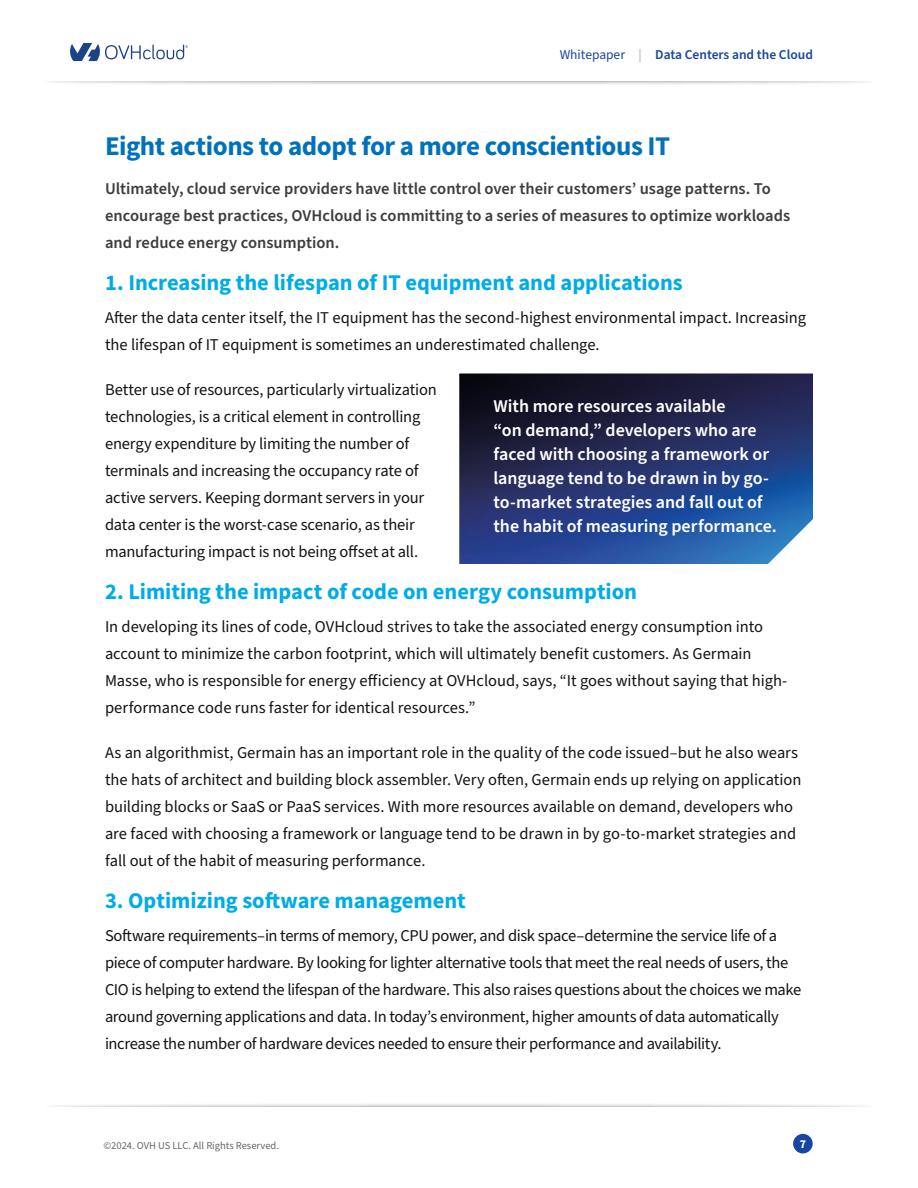
<style>
.page{position:relative;width:918px;height:1188px;background:#fff}
.page>*{position:absolute;margin:0;border:0;box-sizing:border-box;transform-origin:0 0}
.t1{font:700 27px "Source Sans Pro";letter-spacing:-.02em;color:#0072bc}
.t2{font:700 22.5px "Source Sans Pro";color:#00ace6}
.t3{font:600 18px/24px "Source Sans Pro";letter-spacing:-.005em;color:#fff}
.t4{font:16.5px/27px "Source Sans Pro";letter-spacing:-.01em;color:#131313}
.t5{font:600 16.5px/27px "Source Sans Pro";color:#3d3d3d}
.t6{font:600 13.5px "Source Sans Pro";color:#17479e}
.t7{font:700 12px "Source Sans Pro";color:#fff}
.t8{font:10.5px "Source Sans Pro";color:#666}
.s1{font-weight:400}
.s2{font-weight:400;color:#a7a7a7}
</style>
<div class="page">
<div style="left:793px;top:1134px;width:20px;height:19px;background:#17479e;border-radius:50%"></div>
<div style="left:42px;top:70px;width:835px;height:16px;background:#000;opacity:.75"></div>
<div style="left:20px;top:70px;width:879px;height:11px;background:#fff"></div>
<div style="left:42px;top:1102px;width:835px;height:16px;background:#000;opacity:.75"></div>
<div style="left:20px;top:1107px;width:879px;height:11px;background:#fff"></div>
<svg style="left:70px;top:43px;width:118px;height:18px"></svg>
<img style="left:459px;top:374px;width:354px;height:190px">
<p class="t6" style="left:560px;top:45px;width:255px"><span class="s1">Whitepaper</span> <span class="s2">|</span> Data Centers and the Cloud</p>
<h1 class="t1" style="left:105px;top:128px;width:567px">Eight actions to adopt for a more conscientious IT</h1>
<p class="t5" style="left:105px;top:176px;width:687px">Ultimately, cloud service providers have little control over their customers’ usage patterns. To encourage best practices, OVHcloud is committing to a series of measures to optimize workloads and reduce energy consumption.</p>
<h2 class="t2" style="left:105px;top:268px;width:579px">1. Increasing the lifespan of IT equipment and applications</h2>
<p class="t4" style="left:105px;top:305px;width:703px">After the data center itself, the IT equipment has the second-highest environmental impact. Increasing the lifespan of IT equipment is sometimes an underestimated challenge.</p>
<p class="t4" style="left:105px;top:377px;width:333px">Better use of resources, particularly virtualization technologies, is a critical element in controlling energy expenditure by limiting the number of terminals and increasing the occupancy rate of active servers. Keeping dormant servers in your data center is the worst-case scenario, as their manufacturing impact is not being offset at all.</p>
<h2 class="t2" style="left:105px;top:577px;width:534px">2. Limiting the impact of code on energy consumption</h2>
<p class="t4" style="left:105px;top:614px;width:684px">In developing its lines of code, OVHcloud strives to take the associated energy consumption into account to minimize the carbon footprint, which will ultimately benefit customers. As Germain Masse, who is responsible for energy efficiency at OVHcloud, says, “It goes without saying that high&shy;performance code runs faster for identical resources.”</p>
<p class="t4" style="left:105px;top:740px;width:698px">As an algorithmist, Germain has an important role in the quality of the code issued–but he also wears the hats of architect and building block assembler. Very often, Germain ends up relying on application building blocks or SaaS or PaaS services. With more resources available on demand, developers who are faced with choosing a framework or language tend to be drawn in by go-to-market strategies and fall out of the habit of measuring performance.</p>
<h2 class="t2" style="left:105px;top:886px;width:362px">3. Optimizing software management</h2>
<p class="t4" style="left:105px;top:923px;width:698px">Software requirements–in terms of memory, CPU power, and disk space–determine the service life of a piece of computer hardware. By looking for lighter alternative tools that meet the real needs of users, the CIO is helping to extend the lifespan of the hardware. This also raises questions about the choices we make around governing applications and data. In today’s environment, higher amounts of data automatically increase the number of hardware devices needed to ensure their performance and availability.</p>
<p class="t3" style="left:494px;top:394px;width:285px">With more resources available<br>“on demand,” developers who are faced with choosing a framework or language tend to be drawn in by go&shy;to-market strategies and fall out of the habit of measuring performance.</p>
<p class="t8" style="left:104px;top:1139px;width:177px">©2024. OVH US LLC. All Rights Reserved.</p>
<p class="t7" style="left:800px;top:1136px;width:8px">7</p>
</div>
